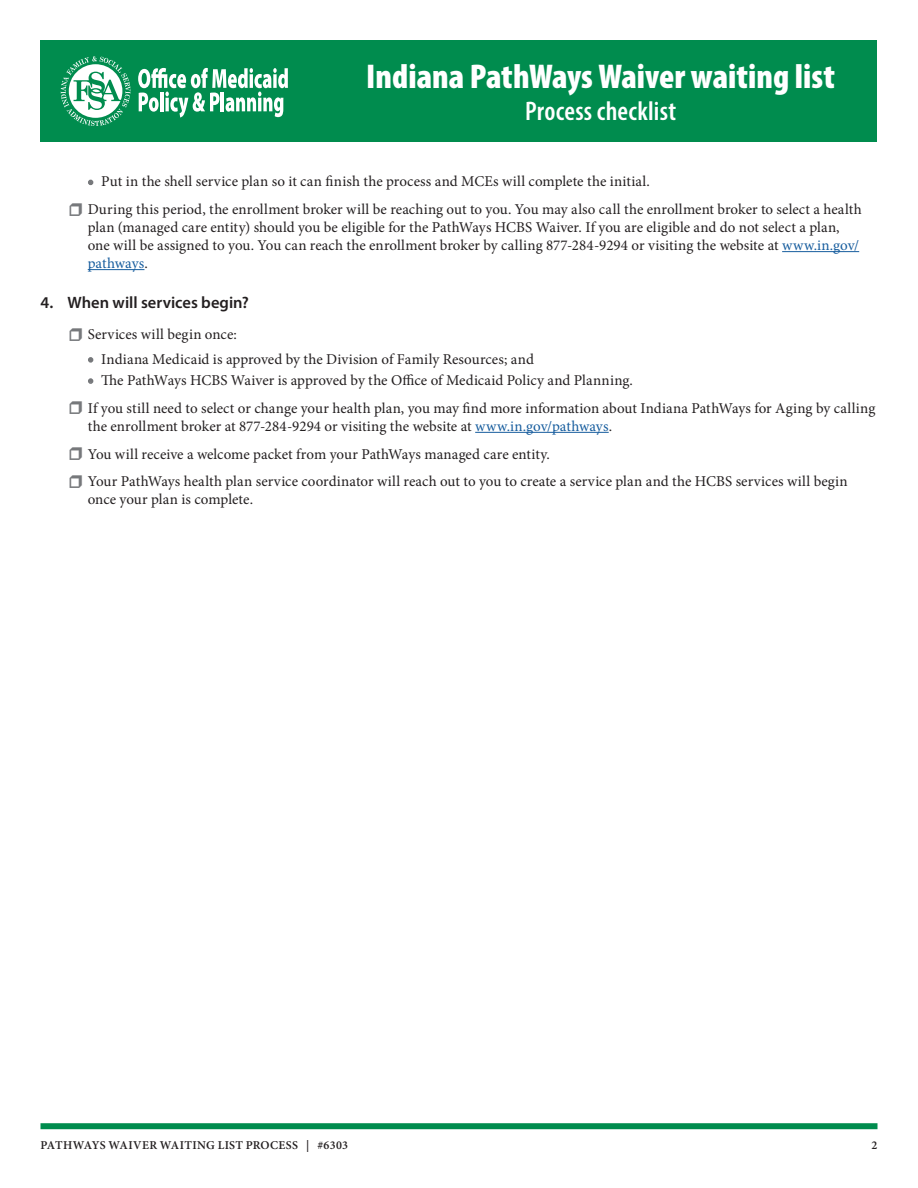
<style>
.page{position:relative;width:918px;height:1188px;background:#fff}
.page>*{position:absolute;margin:0;border:0;box-sizing:border-box;transform-origin:0 0}
.t1{font:36px "Minion Pro";color:#76787b}
.t2{font:900 condensed 34.5px "Myriad Pro";color:#fff}
.t3{font:600 condensed 27px "Myriad Pro";letter-spacing:.01em;color:#fff}
.t4{font:600 16.5px "Myriad Pro";color:#231f20}
.t5{font:15px/18px "Minion Pro";color:#231f20}
.t6{font:600 12px "Minion Pro";letter-spacing:.025em;color:#231f20}
.s1{color:#76787b}
.s2{color:#175d9e}
</style>
<div class="page">
<div style="left:40px;top:1123px;width:838px;height:6px;background:#008c4e"></div>
<div style="left:40px;top:40px;width:838px;height:102px;background:#008c4e"></div>
<svg style="left:61px;top:56px;width:69px;height:70px"></svg>
<svg style="left:138px;top:68px;width:150px;height:49px"></svg>
<hr style="left:782px;top:251px;width:77px;height:1px;background:#175d9e">
<hr style="left:88px;top:269px;width:56px;height:1px;background:#175d9e">
<hr style="left:475px;top:432px;width:134px;height:1px;background:#175d9e">
<h2 class="t2" style="left:366px;top:54px;width:470px">Indiana PathWays Waiver waiting list</h2>
<h3 class="t3" style="left:525px;top:95px;width:152px">Process checklist</h3>
<p class="t5" style="left:88px;top:173px;width:564px"><span class="s1">•</span> Put in the shell service plan so it can finish the process and MCEs will complete the initial.</p>
<p class="t1" style="left:67px;top:183px;width:18px">ӽ</p>
<p class="t5" style="left:88px;top:200px;width:776px">During this period, the enrollment broker will be reaching out to you. You may also call the enrollment broker to select a health plan (managed care entity) should you be eligible for the PathWays HCBS Waiver. If you are eligible and do not select a plan, one will be assigned to you. You can reach the enrollment broker by calling 877-284-9294 or visiting the website at <span class="s2">www.in.gov/ pathways</span>.</p>
<p class="t4" style="left:40px;top:292px;width:210px">4. When will services begin?</p>
<p class="t1" style="left:67px;top:308px;width:18px">ӽ</p>
<p class="t5" style="left:88px;top:325px;width:151px">Services will begin once:</p>
<p class="t5" style="left:88px;top:350px;width:448px"><span class="s1">•</span> Indiana Medicaid is approved by the Division of Family Resources; and</p>
<p class="t5" style="left:88px;top:371px;width:547px"><span class="s1">•</span> The PathWays HCBS Waiver is approved by the Office of Medicaid Policy and Planning.</p>
<p class="t1" style="left:67px;top:382px;width:18px">ӽ</p>
<p class="t5" style="left:88px;top:399px;width:789px">If you still need to select or change your health plan, you may find more information about Indiana PathWays for Aging by calling the enrollment broker at 877-284-9294 or visiting the website at <span class="s2">www.in.gov/pathways</span>.</p>
<p class="t1" style="left:67px;top:427px;width:18px">ӽ</p>
<p class="t5" style="left:88px;top:445px;width:464px">You will receive a welcome packet from your PathWays managed care entity.</p>
<p class="t1" style="left:67px;top:455px;width:18px">ӽ</p>
<p class="t5" style="left:88px;top:473px;width:762px">Your PathWays health plan service coordinator will reach out to you to create a service plan and the HCBS services will begin once your plan is complete.</p>
<p class="t6" style="left:41px;top:1137px;width:309px">PATHWAYS WAIVER WAITING LIST PROCESS | #6303</p>
<p class="t6" style="left:872px;top:1137px;width:7px">2</p>
</div>
